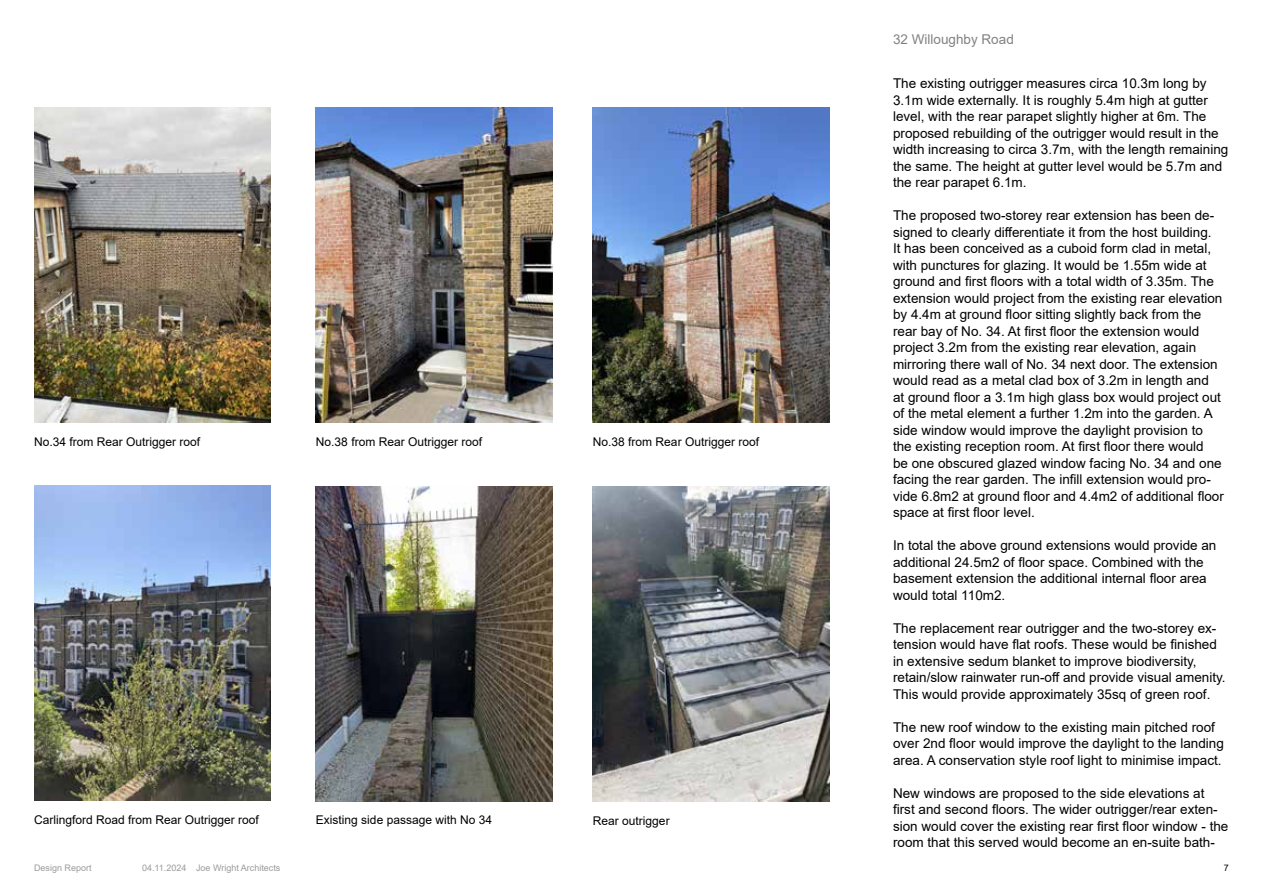
<style>
.page{position:relative;width:1263px;height:893px;background:#fff}
.page>*{position:absolute;margin:0;border:0;box-sizing:border-box;transform-origin:0 0}
.t1{font:13.5px/16.5px "Arial";color:#000}
.t2{font:12px "Arial";color:#000}
.t3{font:9px "Arial";color:#9b9b9a}
.t4{font:9px "Arial";color:#000}
</style>
<div class="page">
<img style="left:34px;top:107px;width:236px;height:315px">
<img style="left:316px;top:107px;width:236px;height:315px">
<img style="left:593px;top:107px;width:236px;height:315px">
<img style="left:34px;top:486px;width:236px;height:315px">
<img style="left:316px;top:487px;width:236px;height:315px">
<img style="left:593px;top:487px;width:236px;height:315px">
<p class="t2" style="left:34px;top:433px;width:168px">No.34 from Rear Outrigger roof</p>
<p class="t2" style="left:316px;top:433px;width:168px">No.38 from Rear Outrigger roof</p>
<p class="t2" style="left:593px;top:433px;width:168px">No.38 from Rear Outrigger roof</p>
<p class="t2" style="left:34px;top:811px;width:226px">Carlingford Road from Rear Outrigger roof</p>
<p class="t2" style="left:316px;top:811px;width:178px">Existing side passage with No 34</p>
<p class="t2" style="left:593px;top:812px;width:78px">Rear outrigger</p>
<p class="t1" style="left:893px;top:31px;width:122px">32 Willoughby Road</p>
<p class="t1" style="left:893px;top:75px;width:337px">The existing outrigger measures circa 10.3m long by 3.1m wide externally. It is roughly 5.4m high at gutter level, with the rear parapet slightly higher at 6m. The proposed rebuilding of the outrigger would result in the width increasing to circa 3.7m, with the length remaining the same. The height at gutter level would be 5.7m and the rear parapet 6.1m.</p>
<p class="t1" style="left:893px;top:207px;width:332px">The proposed two-storey rear extension has been de&shy;signed to clearly differentiate it from the host building.<br>It has been conceived as a cuboid form clad in metal, with punctures for glazing. It would be 1.55m wide at ground and first floors with a total width of 3.35m. The extension would project from the existing rear elevation by 4.4m at ground floor sitting slightly back from the rear bay of No. 34. At first floor the extension would project 3.2m from the existing rear elevation, again mirroring there wall of No. 34 next door. The extension would read as a metal clad box of 3.2m in length and<br>at ground floor a 3.1m high glass box would project out of the metal element a further 1.2m into the garden. A side window would improve the daylight provision to the existing reception room. At first floor there would<br>be one obscured glazed window facing No. 34 and one facing the rear garden. The infill extension would pro&shy;vide 6.8m2 at ground floor and 4.4m2 of additional floor space at first floor level.</p>
<p class="t1" style="left:893px;top:537px;width:325px">In total the above ground extensions would provide an additional 24.5m2 of floor space. Combined with the basement extension the additional internal floor area would total 110m2.</p>
<p class="t1" style="left:893px;top:619px;width:334px">The replacement rear outrigger and the two-storey ex&shy;tension would have flat roofs. These would be finished in extensive sedum blanket to improve biodiversity, retain/slow rainwater run-off and provide visual amenity.<br>This would provide approximately 35sq of green roof.</p>
<p class="t1" style="left:893px;top:718px;width:332px">The new roof window to the existing main pitched roof over 2nd floor would improve the daylight to the landing area. A conservation style roof light to minimise impact.</p>
<p class="t1" style="left:893px;top:784px;width:337px">New windows are proposed to the side elevations at first and second floors. The wider outrigger/rear exten&shy;sion would cover the existing rear first floor window - the room that this served would become an en-suite bath-</p>
<p class="t3" style="left:34px;top:861px;width:59px">Design Report</p>
<p class="t3" style="left:142px;top:861px;width:140px">04.11.2024 Joe Wright Architects</p>
<p class="t4" style="left:1224px;top:861px;width:7px">7</p>
</div>
